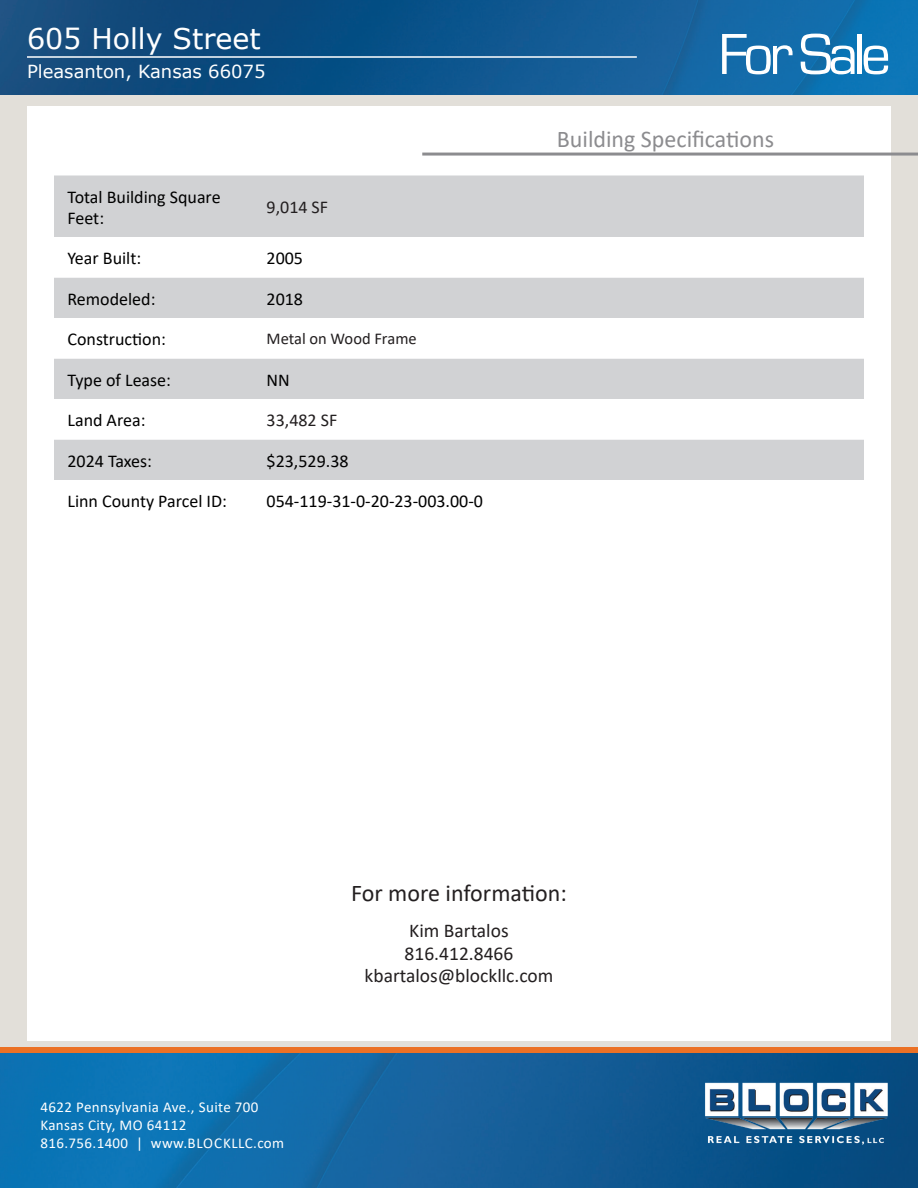
<style>
.page{position:relative;width:918px;height:1188px;background:#fff}
.page>*{position:absolute;margin:0;border:0;box-sizing:border-box;transform-origin:0 0}
.t1{font:60px "Eurostile";letter-spacing:-.075em;color:#fff}
.t2{font:28.5px "Verdana";color:#fff}
.t3{font:24px "Calibri";color:#8c8c8f}
.t4{font:24px "Calibri";color:#231f20}
.BRES_-_Broker_Contact_Information{font:19.5px "Calibri";color:#231f20}
.t5{font:18px/21px "Calibri";color:#000}
.t6{font:18px "Verdana";color:#fff}
.t7{font:18px "Calibri";color:#231f20}
.BRES_Body_Copy{font:16.5px "Calibri";color:#231f20}
.t8{font:15px/18px "Calibri";letter-spacing:.025em;color:#fff}
</style>
<div class="page">
<div style="left:0;top:93px;width:918px;height:978px;background:#e2dfd9"></div>
<img style="left:0;top:1053px;width:918px;height:135px">
<img style="left:701px;top:1073px;width:190px;height:75px">
<div style="left:0;top:1047px;width:918px;height:6px;background:#eb7125"></div>
<img style="left:0;top:0;width:918px;height:94px">
<hr style="left:27px;top:56px;width:610px;height:2px;background:#fff">
<div style="left:27px;top:107px;width:864px;height:934px;background:#fff"></div>
<hr style="left:422px;top:153px;width:496px;height:3px;background:#8c8c8f">
<div style="left:54px;top:176px;width:810px;height:61px;background:#d1d2d4"></div>
<svg style="left:54px;top:277px;width:810px;height:203px;fill:#d1d2d4"></svg>
<h2 class="t2" style="left:27px;top:19px;width:235px">605 Holly Street</h2>
<p class="t6" style="left:27px;top:59px;width:240px">Pleasanton, Kansas 66075</p>
<p class="t5" style="left:68px;top:186px;width:155px">Total Building Square<br>Feet:</p>
<p class="t7" style="left:267px;top:195px;width:63px">9,014 SF</p>
<p class="t5" style="left:68px;top:247px;width:75px">Year Built:</p>
<p class="t5" style="left:267px;top:247px;width:38px">2005</p>
<p class="t5" style="left:68px;top:288px;width:90px">Remodeled:</p>
<p class="t5" style="left:267px;top:288px;width:38px">2018</p>
<p class="t5" style="left:68px;top:328px;width:100px">Construction:</p>
<p class="BRES_Body_Copy" style="left:267px;top:328px;width:152px">Metal on Wood Frame</p>
<p class="t5" style="left:68px;top:369px;width:105px">Type of Lease:</p>
<p class="t5" style="left:267px;top:369px;width:25px">NN</p>
<p class="t5" style="left:68px;top:409px;width:80px">Land Area:</p>
<p class="t7" style="left:267px;top:408px;width:72px">33,482 SF</p>
<p class="t5" style="left:68px;top:450px;width:86px">2024 Taxes:</p>
<p class="t5" style="left:267px;top:450px;width:84px">$23,529.38</p>
<p class="t5" style="left:68px;top:490px;width:161px">Linn County Parcel ID:</p>
<p class="t5" style="left:267px;top:490px;width:218px">054-119-31-0-20-23-003.00-0</p>
<h1 class="t1" style="left:718px;top:22px;width:174px">For Sale</h1>
<h3 class="t3" style="left:557px;top:122px;width:219px">Building Specifications</h3>
<p class="t8" style="left:40px;top:1097px;width:245px">4622 Pennsylvania Ave., Suite 700<br>Kansas City, MO 64112<br>816.756.1400 | www.BLOCKLLC.com</p>
<p class="t4" style="left:351px;top:877px;width:217px">For more information:</p>
<p class="BRES_-_Broker_Contact_Information" style="left:409px;top:917px;width:101px">Kim Bartalos</p>
<p class="BRES_-_Broker_Contact_Information" style="left:405px;top:940px;width:110px">816.412.8466</p>
<p class="BRES_-_Broker_Contact_Information" style="left:365px;top:962px;width:190px">kbartalos@blockllc.com</p>
</div>
